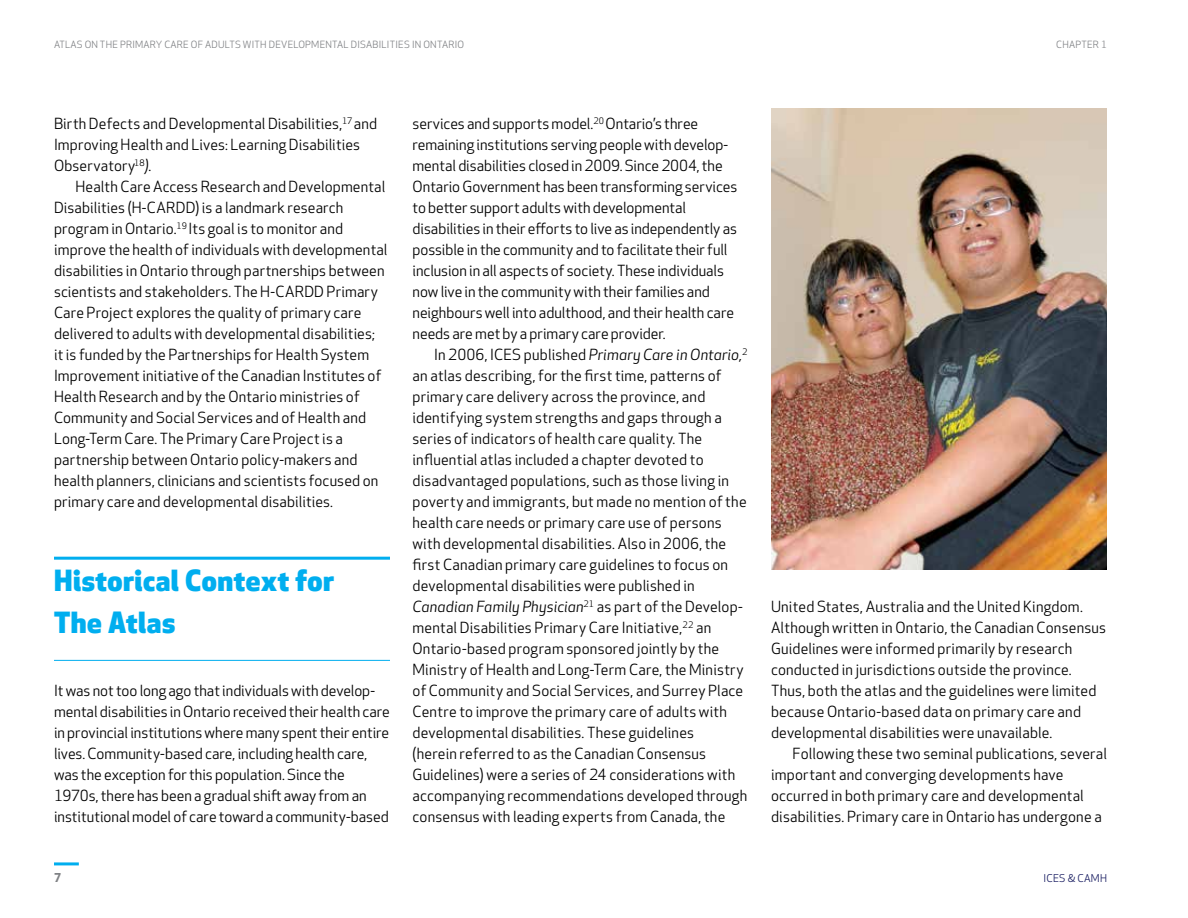
<style>
.page{position:relative;width:1188px;height:918px;background:#fff}
.page>*{position:absolute;margin:0;border:0;box-sizing:border-box;transform-origin:0 0}
.Subhead_1{font:800 28.5px/42px "Apex New";letter-spacing:.02em;color:#00aeef}
.body{font:15px/21px "Apex New";letter-spacing:.015em;color:#000}
.body-no_indent{font:15px/21px "Apex New";color:#000}
.t1{font:700 12px "Apex New";color:#808285}
.t2{font:10.5px "Apex New";letter-spacing:.025em;color:#171b60}
.t3{font:9.75px "Apex New";letter-spacing:.025em;color:#808285}
.s1{font-style:italic}
</style>
<div class="page">
<hr style="left:54px;top:862px;width:25px;height:3px;background:#00aeef">
<hr style="left:54px;top:557px;width:336px;height:3px;background:#00aeef">
<hr style="left:54px;top:660px;width:336px;height:1px;background:#00aeef">
<img style="left:771px;top:108px;width:336px;height:462px">
<p class="t3" style="left:54px;top:38px;width:412px">ATLAS ON THE PRIMARY CARE OF ADULTS WITH DEVELOPMENTAL DISABILITIES IN ONTARIO</p>
<p class="t3" style="left:1056px;top:38px;width:14px">Chapter</p>
<p class="t3" style="left:1101px;top:38px;width:7px">1</p>
<p class="body-no_indent" style="left:54px;top:113px;width:325px">Birth Defects and Developmental Disabilities,<sup>17</sup> and<br>Improving Health and Lives: Learning Disabilities<br>Observatory<sup>18</sup><span class="s1">)</span>.</p>
<p class="body" style="left:54px;top:176px;width:335px;text-indent:22px">Health Care Access Research and Developmental Disabilities (H-CARDD) is a landmark research program in Ontario.<sup>19</sup> Its goal is to monitor and improve the health of individuals with developmental disabilities in Ontario through partnerships between scientists and stakeholders. The H-CARDD Primary Care Project explores the quality of primary care delivered to adults with developmental disabilities; it is funded by the Partnerships for Health System Improvement initiative of the Canadian Institutes of Health Research and by the Ontario ministries of Community and Social Services and of Health and Long-Term Care. The Primary Care Project is a partnership between Ontario policy-makers and health planners, clinicians and scientists focused on primary care and developmental disabilities.</p>
<h2 class="Subhead_1" style="left:54px;top:559px;width:282px">Historical Context for<br>The Atlas</h2>
<p class="body-no_indent" style="left:54px;top:680px;width:337px">It was not too long ago that individuals with develop&shy;mental disabilities in Ontario received their health care in provincial institutions where many spent their entire lives. Community-based care, including health care, was the exception for this population. Since the 1970s, there has been a gradual shift away from an institutional model of care toward a community-based</p>
<p class="body-no_indent" style="left:412px;top:113px;width:326px">services and supports model.<sup>20</sup> Ontario’s three remaining institutions serving people with develop&shy;mental disabilities closed in 2009. Since 2004, the Ontario Government has been transforming services to better support adults with developmental disabilities in their efforts to live as independently as possible in the community and to facilitate their full inclusion in all aspects of society. These individuals now live in the community with their families and neighbours well into adulthood, and their health care needs are met by a primary care provider.</p>
<p class="body" style="left:412px;top:344px;width:337px;text-indent:22px">In 2006, ICES published <span class="s1">Primary Care in Ontario,</span><sup>2 </sup>an atlas describing, for the first time, patterns of primary care delivery across the province, and identifying system strengths and gaps through a series of indicators of health care quality. The influential atlas included a chapter devoted to disadvantaged populations, such as those living in poverty and immigrants, but made no mention of the health care needs or primary care use of persons with developmental disabilities. Also in 2006, the first Canadian primary care guidelines to focus on developmental disabilities were published in <span class="s1">Canadian Family Physician</span><sup>21</sup> as part of the Develop&shy;mental Disabilities Primary Care Initiative,<sup>22</sup> an Ontario-based program sponsored jointly by the Ministry of Health and Long-Term Care, the Ministry of Community and Social Services, and Surrey Place Centre to improve the primary care of adults with developmental disabilities. These guidelines<br>(herein referred to as the Canadian Consensus Guidelines) were a series of 24 considerations with accompanying recommendations developed through consensus with leading experts from Canada, the</p>
<p class="body" style="left:771px;top:596px;width:337px">United States, Australia and the United Kingdom.<br>Although written in Ontario, the Canadian Consensus Guidelines were informed primarily by research conducted in jurisdictions outside the province.<br>Thus, both the atlas and the guidelines were limited because Ontario-based data on primary care and developmental disabilities were unavailable.</p>
<p class="body" style="left:771px;top:743px;width:338px;text-indent:22px">Following these two seminal publications, several important and converging developments have occurred in both primary care and developmental disabilities. Primary care in Ontario has undergone a</p>
<p class="t1" style="left:54px;top:869px;width:9px">7</p>
<p class="t2" style="left:1043px;top:871px;width:65px">ICES &amp; CAMH</p>
</div>
